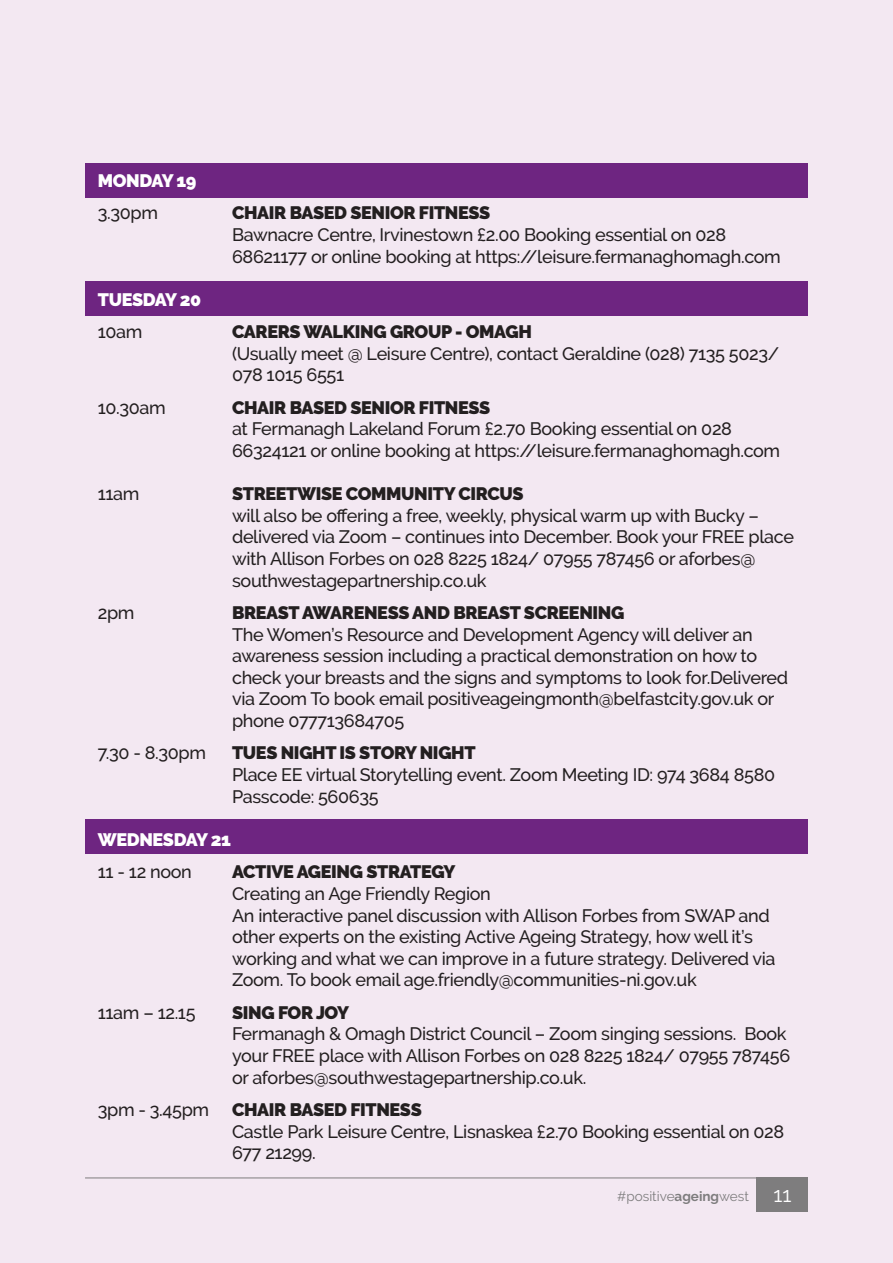
<style>
.page{position:relative;width:893px;height:1263px;background:#f3e8f2}
.page>*{position:absolute;margin:0;border:0;box-sizing:border-box;transform-origin:0 0}
.t1{font:21px "Raleway";color:#fff}
.t2{font:500 18px/21.6px "Raleway";letter-spacing:-.02em;color:#231f20}
.t3{font:900 18px "Raleway";letter-spacing:-.02em;color:#231f20}
.t4{font:900 18px "Raleway";letter-spacing:-.02em;color:#fff}
.t5{font:13.5px "Raleway";color:#7e7d7e}
.s1{font-weight:700}
</style>
<div class="page">
<div style="left:757px;top:1178px;width:51px;height:34px;background:#7e7d7e"></div>
<hr style="left:85px;top:1177px;width:723px;height:1px;background:#7e7d7e">
<div style="left:85px;top:164px;width:723px;height:34px;background:#6e2581"></div>
<div style="left:85px;top:282px;width:723px;height:34px;background:#6e2581"></div>
<div style="left:85px;top:820px;width:723px;height:34px;background:#6e2581"></div>
<p class="t4" style="left:98px;top:170px;width:100px">MONDAY 19</p>
<p class="t2" style="left:98px;top:202px;width:62px">3.30pm</p>
<p class="t3" style="left:232px;top:203px;width:260px">CHAIR BASED SENIOR FITNESS</p>
<p class="t2" style="left:232px;top:224px;width:550px">Bawnacre Centre, Irvinestown £2.00 Booking essential on 028<br>68621177 or online booking at https://leisure.fermanaghomagh.com</p>
<p class="t4" style="left:98px;top:289px;width:105px">TUESDAY 20</p>
<p class="t2" style="left:98px;top:321px;width:46px">10am</p>
<p class="t3" style="left:232px;top:321px;width:301px">CARERS WALKING GROUP - OMAGH</p>
<p class="t2" style="left:232px;top:343px;width:549px">(Usually meet @ Leisure Centre), contact Geraldine (028) 7135 5023/<br>078 1015 6551</p>
<p class="t2" style="left:98px;top:397px;width:70px">10.30am</p>
<p class="t3" style="left:232px;top:397px;width:260px">CHAIR BASED SENIOR FITNESS</p>
<p class="t2" style="left:232px;top:418px;width:550px">at Fermanagh Lakeland Forum £2.70 Booking essential on 028<br>66324121 or online booking at https://leisure.fermanaghomagh.com</p>
<p class="t2" style="left:98px;top:483px;width:43px">11am</p>
<p class="t3" style="left:232px;top:483px;width:293px">STREETWISE COMMUNITY CIRCUS</p>
<p class="t2" style="left:232px;top:505px;width:563px">will also be offering a free, weekly, physical warm up with Bucky – delivered via Zoom – continues into December. Book your FREE place with Allison Forbes on 028 8225 1824/ 07955 787456 or aforbes@ southwestagepartnership.co.uk</p>
<p class="t2" style="left:98px;top:602px;width:38px">2pm</p>
<p class="t3" style="left:232px;top:602px;width:394px">BREAST AWARENESS AND BREAST SCREENING</p>
<p class="t2" style="left:232px;top:623px;width:558px">The Women’s Resource and Development Agency will deliver an awareness session including a practical demonstration on how to check your breasts and the signs and symptoms to look for.Delivered via Zoom To book email positiveageingmonth@belfastcity.gov.uk or phone 077713684705</p>
<p class="t2" style="left:98px;top:742px;width:110px">7.30 - 8.30pm</p>
<p class="t3" style="left:232px;top:743px;width:245px">TUES NIGHT IS STORY NIGHT</p>
<p class="t2" style="left:232px;top:764px;width:545px">Place EE virtual Storytelling event. Zoom Meeting ID: 974 3684 8580<br>Passcode: 560635</p>
<p class="t4" style="left:98px;top:829px;width:135px">WEDNESDAY 21</p>
<p class="t2" style="left:98px;top:861px;width:96px">11 - 12 noon</p>
<p class="t3" style="left:232px;top:861px;width:225px">ACTIVE AGEING STRATEGY</p>
<p class="t2" style="left:232px;top:883px;width:260px">Creating an Age Friendly Region</p>
<p class="t2" style="left:232px;top:904px;width:545px">An interactive panel discussion with Allison Forbes from SWAP and other experts on the existing Active Ageing Strategy, how well it’s working and what we can improve in a future strategy. Delivered via Zoom. To book email age.friendly@communities-ni.gov.uk</p>
<p class="t2" style="left:98px;top:1001px;width:99px">11am – 12.15</p>
<p class="t3" style="left:232px;top:1002px;width:119px">SING FOR JOY</p>
<p class="t2" style="left:232px;top:1023px;width:560px">Fermanagh &amp; Omagh District Council – Zoom singing sessions. Book your FREE place with Allison Forbes on 028 8225 1824/ 07955 787456 or aforbes@southwestagepartnership.co.uk.</p>
<p class="t2" style="left:98px;top:1099px;width:113px">3pm - 3.45pm</p>
<p class="t3" style="left:232px;top:1099px;width:191px">CHAIR BASED FITNESS</p>
<p class="t2" style="left:232px;top:1120px;width:554px">Castle Park Leisure Centre, Lisnaskea £2.70 Booking essential on 028<br>677 21299.</p>
<p class="t5" style="left:617px;top:1188px;width:133px">#positive<span class="s1">ageing</span>west</p>
<p class="t1" style="left:773px;top:1183px;width:19px">11</p>
</div>
